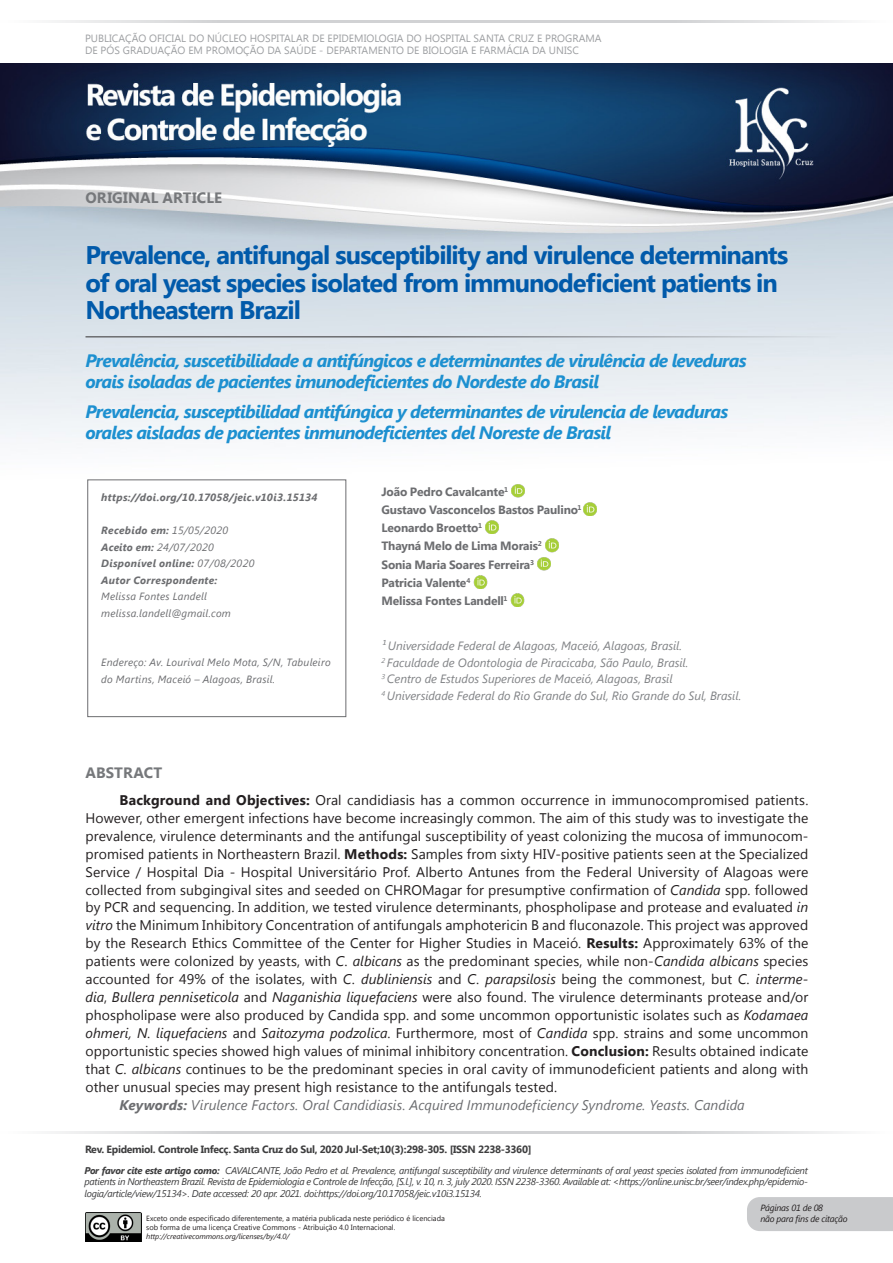
<style>
.page{position:relative;width:893px;height:1263px;background:#fff}
.page>*{position:absolute;margin:0;border:0;box-sizing:border-box;transform-origin:0 0}
.TÍTULOS{font:700 25.5px/27.6px "Segoe UI";letter-spacing:-.04em;color:#015aaa}
.títulos_textos{font:italic 700 18px "Segoe UI";letter-spacing:-.045em;color:#1d90d0}
.SESSAO{font:700 15px "Segoe UI";letter-spacing:.005em;color:#76787b}
.texto_ok{font:13.95px/18px "Segoe UI";letter-spacing:.005em;color:#231f20;text-align:justify}
.texto_ok-2{font:italic 13.95px "Segoe UI";color:#6c6d70}
.Titulação_médicos_ok{font:italic 12px "Segoe UI";color:#808285}
.Nome_médico{font:700 12px "Segoe UI";letter-spacing:-.015em;color:#6c6d70}
.texto_ok-3{font:italic 10.5px/16.5px "Segoe UI";letter-spacing:.025em;color:#6c6d70}
.t1{font:10.5px/12.6px "Segoe UI";color:#9d9fa2}
.t2{font:700 10.5px "Segoe UI";letter-spacing:-.03em;color:#3e3e3f}
.texto_ok-4{font:italic 700 10.5px "Segoe UI";letter-spacing:.025em;color:#6c6d70}
.t3{font:italic 9.75px/11.7px "Segoe UI";letter-spacing:-.03em;color:#3e3e3f;text-align:justify}
.t4{font:italic 9px "Segoe UI";letter-spacing:-.03em;color:#231f20}
.t5{font:7.5px/9px "Segoe UI";color:#231f20}
.t6{font:italic 7.5px "Segoe UI";color:#231f20}
.s1{font-weight:700}
.s2{font-style:italic}
</style>
<div class="page">
<img style="left:0;top:64px;width:893px;height:456px">
<hr style="left:0;top:20px;width:446px;height:2px;background:#d1d2d4">
<hr style="left:446px;top:20px;width:447px;height:2px;background:#d1d2d4">
<img style="left:85px;top:1213px;width:57px;height:29px">
<hr style="left:0;top:1131px;width:446px;height:3px;background:#d1d2d4">
<hr style="left:446px;top:1131px;width:446px;height:3px;background:#d1d2d4">
<div style="left:747px;top:1197px;width:146px;height:34px;background:#c9cacc"></div>
<hr style="left:86px;top:336px;width:751px;height:2px;background:#6c6d70">
<div style="left:88px;top:480px;width:258px;height:237px;border:1px solid #6c6d70"></div>
<img style="left:511px;top:484px;width:14px;height:13px">
<img style="left:583px;top:502px;width:14px;height:14px">
<img style="left:485px;top:520px;width:14px;height:14px">
<img style="left:545px;top:538px;width:14px;height:14px">
<img style="left:537px;top:557px;width:14px;height:13px">
<img style="left:474px;top:575px;width:13px;height:14px">
<img style="left:511px;top:593px;width:13px;height:14px">
<p class="t1" style="left:85px;top:31px;width:518px">PUBLICAÇÃO OFICIAL DO NÚCLEO HOSPITALAR DE EPIDEMIOLOGIA DO HOSPITAL SANTA CRUZ E PROGRAMA<br>DE PÓS GRADUAÇÃO EM PROMOÇÃO DA SAÚDE - DEPARTAMENTO DE BIOLOGIA E FARMÁCIA DA UNISC</p>
<p class="SESSAO" style="left:86px;top:187px;width:138px">ORIGINAL ARTICLE</p>
<p class="TÍTULOS" style="left:86px;top:240px;width:704px">Prevalence, antifungal susceptibility and virulence determinants of oral yeast species isolated from immunodeficient patients in<br>Northeastern Brazil</p>
<p class="títulos_textos" style="left:86px;top:348px;width:663px">Prevalência, suscetibilidade a antifúngicos e determinantes de virulência de leveduras</p>
<p class="títulos_textos" style="left:86px;top:369px;width:515px">orais isoladas de pacientes imunodeficientes do Nordeste do Brasil</p>
<p class="títulos_textos" style="left:86px;top:399px;width:644px">Prevalencia, susceptibilidad antifúngica y determinantes de virulencia de levaduras</p>
<p class="títulos_textos" style="left:86px;top:420px;width:527px">orales aisladas de pacientes inmunodeficientes del Noreste de Brasil</p>
<p class="texto_ok-4" style="left:101px;top:490px;width:218px">https://doi.org/10.17058/jeic.v10i3.15134</p>
<p class="texto_ok-3" style="left:101px;top:522px;width:155px"><span class="s1">Recebido em:</span> 15/05/2020<br><span class="s1">Aceito em:</span> 24/07/2020<br><span class="s1">Disponível online:</span> 07/08/2020<br><span class="s1">Autor Correspondente:<br></span>Melissa Fontes Landell melissa.landell@gmail.com</p>
<p class="texto_ok-3" style="left:101px;top:654px;width:231px">Endereço: Av. Lourival Melo Mota, S/N, Tabuleiro do Martins, Maceió – Alagoas, Brasil.</p>
<p class="Nome_médico" style="left:381px;top:483px;width:128px">João Pedro Cavalcante<sup>1</sup></p>
<p class="Nome_médico" style="left:381px;top:501px;width:202px">Gustavo Vasconcelos Bastos Paulino<sup>1</sup></p>
<p class="Nome_médico" style="left:381px;top:519px;width:102px">Leonardo Broetto<sup>1</sup></p>
<p class="Nome_médico" style="left:381px;top:537px;width:162px">Thayná Melo de Lima Morais<sup>2</sup></p>
<p class="Nome_médico" style="left:381px;top:556px;width:154px">Sonia Maria Soares Ferreira<sup>3</sup></p>
<p class="Nome_médico" style="left:381px;top:574px;width:91px">Patricia Valente<sup>4</sup></p>
<p class="Nome_médico" style="left:381px;top:592px;width:128px">Melissa Fontes Landell<sup>1</sup></p>
<p class="Titulação_médicos_ok" style="left:381px;top:638px;width:302px">¹Universidade Federal de Alagoas, Maceió, Alagoas, Brasil.</p>
<p class="Titulação_médicos_ok" style="left:381px;top:654px;width:309px"><sup>2</sup> Faculdade de Odontologia de Piracicaba, São Paulo, Brasil.</p>
<p class="Titulação_médicos_ok" style="left:381px;top:671px;width:293px"><sup>3</sup> Centro de Estudos Superiores de Maceió, Alagoas, Brasil</p>
<p class="Titulação_médicos_ok" style="left:381px;top:687px;width:361px"><sup>4</sup> Universidade Federal do Rio Grande do Sul, Rio Grande do Sul, Brasil.</p>
<p class="SESSAO" style="left:86px;top:762px;width:78px">ABSTRACT</p>
<p class="texto_ok" style="left:86px;top:790px;width:724px;text-indent:34px"><span class="s1">Background and Objectives:</span> Oral candidiasis has a common occurrence in immunocompromised patients.<br>However, other emergent infections have become increasingly common. The aim of this study was to investigate the prevalence, virulence determinants and the antifungal susceptibility of yeast colonizing the mucosa of immunocom&shy;promised patients in Northeastern Brazil. <span class="s1">Methods:</span> Samples from sixty HIV-positive patients seen at the Specialized Service / Hospital Dia - Hospital Universitário Prof. Alberto Antunes from the Federal University of Alagoas were collected from subgingival sites and seeded on CHROMagar for presumptive confirmation of <span class="s2">Candida</span> spp. followed by PCR and sequencing. In addition, we tested virulence determinants, phospholipase and protease and evaluated <span class="s2">in vitro</span> the Minimum Inhibitory Concentration of antifungals amphotericin B and fluconazole. This project was approved by the Research Ethics Committee of the Center for Higher Studies in Maceió. <span class="s1">Results:</span> Approximately 63% of the patients were colonized by yeasts, with <span class="s2">C. albicans</span> as the predominant species, while non-<span class="s2">Candida albicans</span> species accounted for 49% of the isolates, with <span class="s2">C. dubliniensis</span> and <span class="s2">C. parapsilosis</span> being the commonest, but <span class="s2">C. interme&shy;dia</span>, <span class="s2">Bullera penniseticola</span> and <span class="s2">Naganishia liquefaciens</span> were also found. The virulence determinants protease and/or phospholipase were also produced by Candida spp. and some uncommon opportunistic isolates such as <span class="s2">Kodamaea ohmeri, N. liquefaciens</span> and <span class="s2">Saitozyma podzolica</span>. Furthermore, most of <span class="s2">Candida</span> spp. strains and some uncommon opportunistic species showed high values of minimal inhibitory concentration. <span class="s1">Conclusion:</span> Results obtained indicate that <span class="s2">C. albicans</span> continues to be the predominant species in oral cavity of immunodeficient patients and along with other unusual species may present high resistance to the antifungals tested.</p>
<p class="texto_ok-2" style="left:120px;top:1096px;width:627px"><span class="s1">Keywords:</span> Virulence Factors. Oral Candidiasis. Acquired Immunodeficiency Syndrome. Yeasts. Candida</p>
<p class="t2" style="left:85px;top:1141px;width:448px">Rev. Epidemiol. Controle Infecç. Santa Cruz do Sul, 2020 Jul-Set;10(3):298-305. [ISSN 2238-3360]</p>
<p class="t3" style="left:85px;top:1164px;width:725px"><span class="s1">Por favor cite este artigo como:</span> CAVALCANTE, João Pedro et al. Prevalence, antifungal susceptibility and virulence determinants of oral yeast species isolated from immunodeficient patients in Northeastern Brazil. Revista de Epidemiologia e Controle de Infecção, [S.l.], v. 10, n. 3, july 2020. ISSN 2238-3360. Available at: &lt;https://online.unisc.br/seer/index.php/epidemio&shy;logia/article/view/15134&gt;. Date accessed: 20 apr. 2021. doi:https://doi.org/10.17058/jeic.v10i3.15134.</p>
<p class="t4" style="left:760px;top:1201px;width:64px">Páginas 01 de 08</p>
<p class="t4" style="left:760px;top:1212px;width:88px">não para fins de citação</p>
<p class="t5" style="left:146px;top:1213px;width:300px">Exceto onde especificado diferentemente, a matéria publicada neste periódico é licenciada sob forma de uma licença Creative Commons - Atribuição 4.0 Internacional.</p>
<p class="t6" style="left:146px;top:1231px;width:145px">http://creativecommons.org/licenses/by/4.0/</p>
</div>
